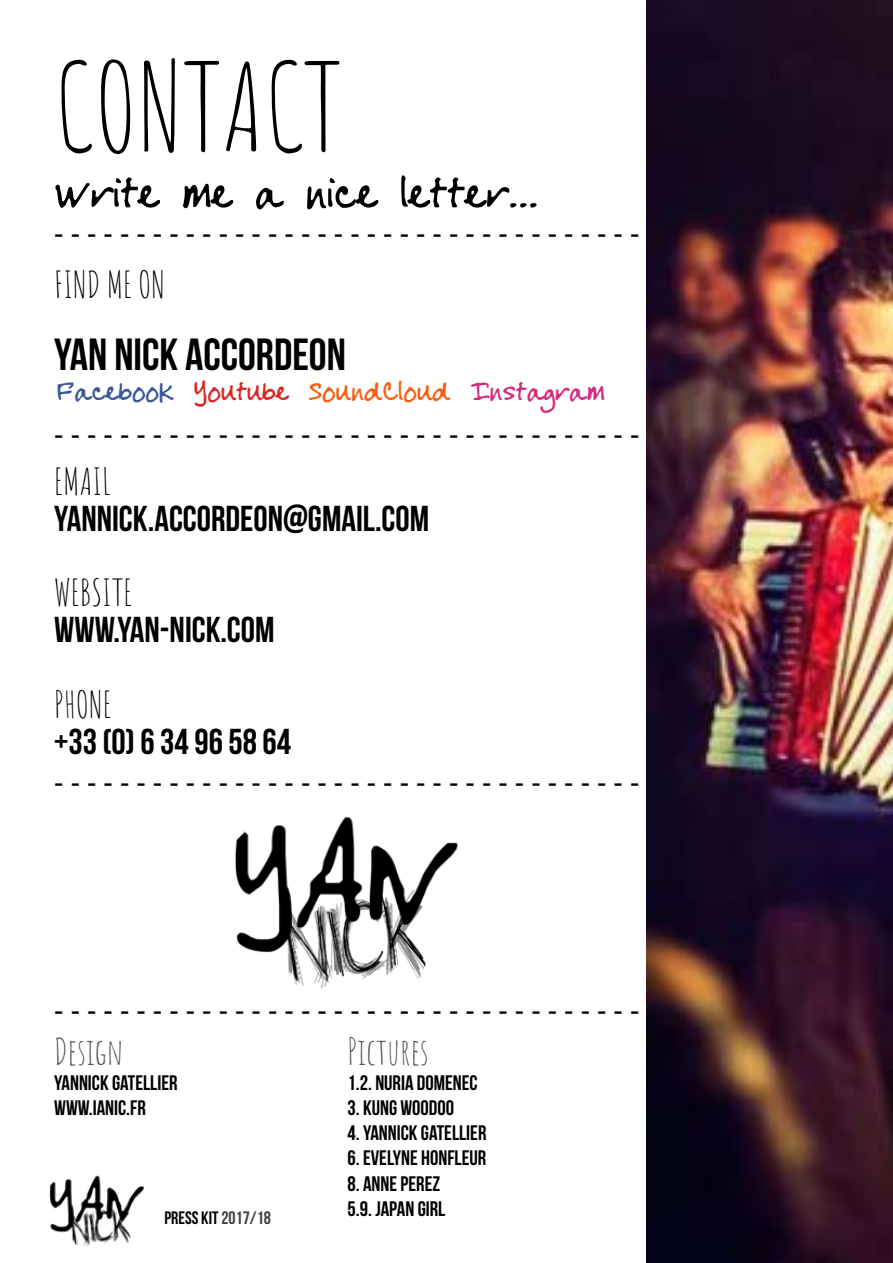
<style>
.page{position:relative;width:893px;height:1263px;background:#fff}
.page>*{position:absolute;margin:0;border:0;box-sizing:border-box;transform-origin:0 0}
.t1{font:120px "Amatic SC";color:#000}
.t2{font:58.5px "Cheryl Hand";color:#000}
.t3{font:45px "Bebas Neue";color:#000}
.t4{font:36px "Bebas Neue";color:#000}
.t5{font:36px "Cheryl Hand";color:#f85d0f}
.t6{font:36px "Amatic SC";color:#000}
.t7{font:36px "Amatic SC";color:#505050}
.t8{font:24px "Bebas Neue";color:#000;scale:1.45 1}
.t9{font:21px/25.2px "Bebas Neue";color:#000}
.t10{font:18px "Bebas Neue";color:#000}
.s1{color:#3b5998}
.s2{color:#d72a27}
.s3{color:#d72b7e}
.s4{color:#404040}
</style>
<div class="page">
<img style="left:49px;top:1175px;width:95px;height:72px">
<img style="left:235px;top:816px;width:223px;height:172px">
<img style="left:646px;top:0;width:247px;height:1263px">
<h1 class="t1" style="left:54px;top:20px;width:290px">CONTACT</h1>
<h2 class="t2" style="left:54px;top:157px;width:486px">Write me a nice letter...</h2>
<p class="t8" style="left:54px;top:223px;width:405px">------------------------------------</p>
<h3 class="t6" style="left:54px;top:258px;width:113px">FIND ME ON</h3>
<h3 class="t3" style="left:54px;top:329px;width:293px">YAN NICK ACCORDEON</h3>
<h3 class="t5" style="left:57px;top:370px;width:549px"><span class="s1">Facebook</span> <span class="s2">Youtube</span> SoundCloud <span class="s3">Instagram</span></h3>
<p class="t8" style="left:54px;top:423px;width:405px">------------------------------------</p>
<h3 class="t6" style="left:54px;top:455px;width:58px">EMAIL</h3>
<h3 class="t4" style="left:54px;top:499px;width:376px">YANNICK.ACCORDEON@GMAIL.COM</h3>
<h3 class="t6" style="left:54px;top:567px;width:80px">WEBSITE</h3>
<h3 class="t4" style="left:54px;top:610px;width:222px">WWW.YAN-NICK.COM</h3>
<h3 class="t6" style="left:54px;top:679px;width:59px">PHONE</h3>
<h3 class="t4" style="left:54px;top:722px;width:238px">+33 (0) 6 34 96 58 64</h3>
<p class="t8" style="left:54px;top:771px;width:405px">------------------------------------</p>
<p class="t8" style="left:54px;top:1000px;width:405px">------------------------------------</p>
<h3 class="t7" style="left:54px;top:1025px;width:71px">DESIGN</h3>
<p class="t9" style="left:54px;top:1070px;width:125px">YANNICK GATELLIER<br>WWW.IANIC.FR</p>
<p class="t10" style="left:164px;top:1208px;width:108px">PRESS KIT <span class="s4">2017/18</span></p>
<h3 class="t7" style="left:348px;top:1025px;width:83px">PICTURES</h3>
<p class="t9" style="left:348px;top:1070px;width:132px">1.2. NURIA DOMENEC</p>
<p class="t9" style="left:348px;top:1095px;width:108px">3. KUNG WOODOO</p>
<p class="t9" style="left:348px;top:1120px;width:140px">4. YANNICK GATELLIER</p>
<p class="t9" style="left:348px;top:1145px;width:140px">6. EVELYNE HONFLEUR</p>
<p class="t9" style="left:348px;top:1170px;width:99px">8. ANNE PEREZ<br>5.9. JAPAN GIRL</p>
</div>
